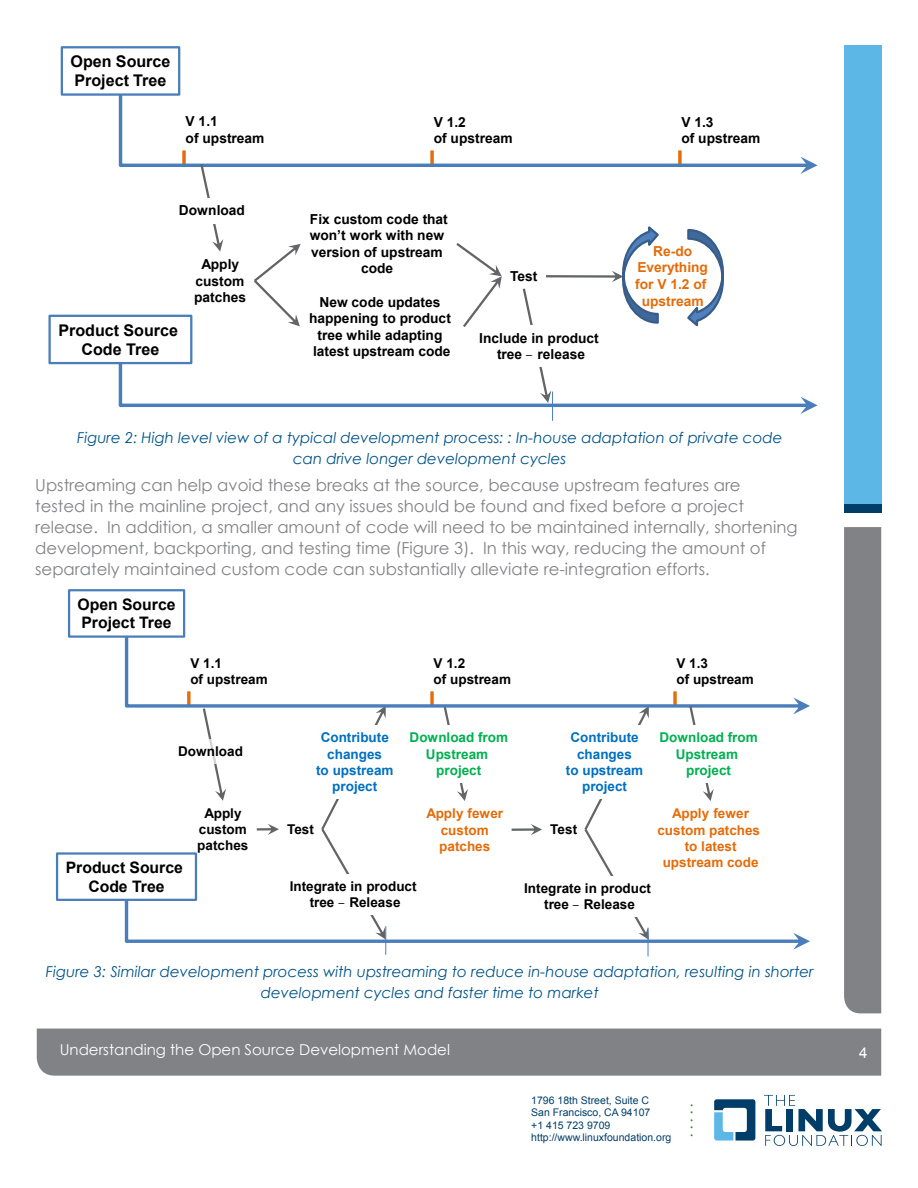
<style>
.page{position:relative;width:918px;height:1188px;background:#fff}
.page>*{position:absolute;margin:0;border:0;box-sizing:border-box;transform-origin:0 0}
.t1{font:16.5px/21px "Century Gothic";color:#818285}
.t2{font:700 16.05px/19.4px "Arial";color:#000;text-align:center}
.t3{font:700 15.75px/18.9px "Arial";color:#000;text-align:center}
.t4{font:italic 15px/21px "Century Gothic";color:#005288;text-align:center}
.t5{font:15px "Century Gothic";color:#fff}
.t6{font:15px "Century Gothic";color:#277f3e}
.t7{font:15px "Arial";color:#fff}
.t8{font:700 13.8px/16.5px "Arial";color:#000;text-align:center}
.t9{font:700 13.8px/16.5px "Arial";color:#e46c0a;text-align:center}
.t10{font:700 13.5px/16.2px "Arial";color:#000;text-align:center}
.t11{font:700 13.5px/16.2px "Arial";color:#0070c0;text-align:center}
.t12{font:700 13.5px/16.2px "Arial";color:#e46c0a;text-align:center}
.t13{font:700 13.5px/16.2px "Arial";color:#00b050;text-align:center}
.t14{font:10.5px/12.6px "Arial";color:#003e69}
.s1{font-style:inherit}
</style>
<div class="page">
<div style="left:37px;top:1029px;width:844px;height:47px;background:#818285"></div>
<svg style="left:714px;top:1099px;width:41px;height:42px"></svg>
<svg style="left:764px;top:1095px;width:118px;height:51px"></svg>
<div style="left:844px;top:45px;width:37px;height:459px;background:#5cb7e7"></div>
<div style="left:844px;top:504px;width:37px;height:9px;background:#003e69"></div>
<div style="left:844px;top:527px;width:37px;height:486px;background:#818285"></div>
<div style="left:48px;top:315px;width:144px;height:49px;border:2px solid #4a7ebb"></div>
<div style="left:61px;top:46px;width:119px;height:50px;border:2px solid #4a7ebb"></div>
<svg style="left:119px;top:95px;width:696px;height:69px"></svg>
<svg style="left:119px;top:164px;width:699px;height:257px"></svg>
<div style="left:165px;top:199px;width:83px;height:25px;background:#fff"></div>
<div style="left:56px;top:852px;width:141px;height:49px;border:2px solid #4a7ebb"></div>
<div style="left:68px;top:589px;width:117px;height:49px;border:2px solid #4a7ebb"></div>
<svg style="left:125px;top:637px;width:685px;height:69px"></svg>
<svg style="left:125px;top:706px;width:685px;height:250px"></svg>
<div style="left:554px;top:725px;width:102px;height:74px;background:#fff"></div>
<div style="left:651px;top:725px;width:115px;height:57px;background:#fff"></div>
<p class="t2" style="left:71px;top:52px;width:101px;text-align:left">Open Source<br>Project Tree</p>
<p class="t8" style="left:186px;top:114px;width:80px;text-align:left">V 1.1<br>of upstream</p>
<p class="t8" style="left:434px;top:114px;width:80px;text-align:left">V 1.2<br>of upstream</p>
<p class="t8" style="left:681px;top:114px;width:80px;text-align:left">V 1.3<br>of upstream</p>
<p class="t8" style="left:179px;top:202px;width:68px">Download</p>
<p class="t2" style="left:58px;top:321px;width:121px">Product Source<br>Code Tree</p>
<p class="t8" style="left:194px;top:256px;width:54px">Apply custom patches</p>
<p class="t8" style="left:310px;top:211px;width:140px">Fix custom code that won’t work with new version of upstream code</p>
<p class="t8" style="left:309px;top:294px;width:143px">New code updates happening to product tree while adapting latest upstream code</p>
<p class="t8" style="left:510px;top:269px;width:29px">Test</p>
<p class="t8" style="left:479px;top:330px;width:121px">Include in product tree <span class="s1">–</span> release</p>
<p class="t9" style="left:635px;top:243px;width:74px">Re-do<br>Everything for V 1.2 of upstream</p>
<p class="t4" style="left:77px;top:427px;width:707px">Figure 2: High level view of a typical development process: : In-house adaptation of private code can drive longer development cycles</p>
<p class="t1" style="left:35px;top:475px;width:764px">Upstreaming can help avoid these breaks at the source, because upstream features are<br>tested in the mainline project, and any issues should be found and fixed before a project release. In addition, a smaller amount of code will need to be maintained internally, shortening development, backporting, and testing time (Figure 3). In this way, reducing the amount of separately maintained custom code can substantially alleviate re-integration efforts.</p>
<p class="t3" style="left:78px;top:595px;width:99px;text-align:left">Open Source<br>Project Tree</p>
<p class="t10" style="left:190px;top:655px;width:79px;text-align:left">V 1.1<br>of upstream</p>
<p class="t10" style="left:434px;top:656px;width:79px;text-align:left">V 1.2<br>of upstream</p>
<p class="t10" style="left:676px;top:656px;width:79px;text-align:left">V 1.3<br>of upstream</p>
<p class="t10" style="left:178px;top:744px;width:66px">Download</p>
<p class="t3" style="left:66px;top:858px;width:119px">Product Source<br>Code Tree</p>
<p class="t10" style="left:197px;top:806px;width:53px">Apply custom patches</p>
<p class="t11" style="left:316px;top:730px;width:79px">Contribute changes<br>to upstream project</p>
<p class="t10" style="left:287px;top:822px;width:28px">Test</p>
<p class="t13" style="left:410px;top:730px;width:100px">Download from<br>Upstream project</p>
<p class="t12" style="left:426px;top:806px;width:78px">Apply fewer custom patches</p>
<p class="t10" style="left:290px;top:879px;width:128px">Integrate in product tree <span class="s1">–</span> Release</p>
<p class="t11" style="left:566px;top:730px;width:79px">Contribute changes<br>to upstream project</p>
<p class="t13" style="left:659px;top:730px;width:100px">Download from<br>Upstream project</p>
<p class="t10" style="left:550px;top:822px;width:28px">Test</p>
<p class="t12" style="left:657px;top:806px;width:104px">Apply fewer custom patches to latest upstream code</p>
<p class="t10" style="left:524px;top:880px;width:128px">Integrate in product tree <span class="s1">–</span> Release</p>
<p class="t4" style="left:46px;top:961px;width:769px">Figure 3: Similar development process with upstreaming to reduce in-house adaptation, resulting in shorter development cycles and faster time to market</p>
<p class="t5" style="left:60px;top:1040px;width:392px">Understanding the Open Source Development Model</p>
<p class="t7" style="left:859px;top:1043px;width:10px">4</p>
<p class="t14" style="left:531px;top:1094px;width:142px">1796 18th Street, Suite C<br>San Francisco, CA 94107<br>+1 415 723 9709 http://www.linuxfoundation.org</p>
<p class="t6" style="left:689px;top:1091px;width:6px">.</p>
<p class="t6" style="left:689px;top:1099px;width:6px">.</p>
<p class="t6" style="left:689px;top:1106px;width:6px">.</p>
<p class="t6" style="left:689px;top:1114px;width:6px">.</p>
<p class="t6" style="left:689px;top:1121px;width:6px">.</p>
</div>
